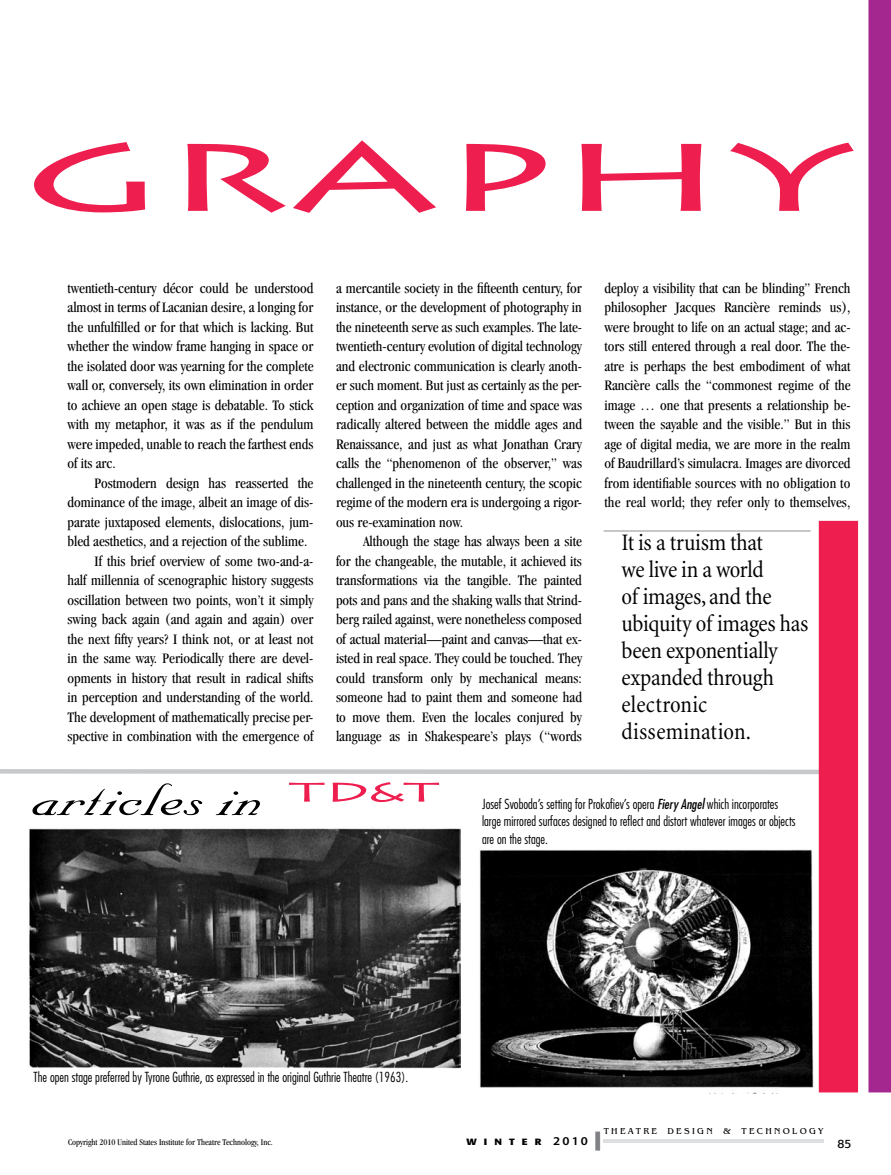
<style>
.page{position:relative;width:891px;height:1175px;background:#fff}
.page>*{position:absolute;margin:0;border:0;box-sizing:border-box;transform-origin:0 0}
.t1{font:112.5px "Lithos Pro";color:#ee1e4f;scale:1.87 1}
.t2{font:54px "Nuptial Script";letter-spacing:.01em;color:#000;scale:1.33 1}
.t3{font:condensed 24px/27px "Minion";letter-spacing:-.01em;color:#000}
.t4{font:condensed 15px/19.5px "Garamond";color:#000;text-align:justify}
.t5{font:300 condensed 13.5px/17.2px "Futura";color:#000}
.t6{font:12px "Formata";color:#000}
.t7{font:condensed 9px "Garamond";color:#000}
.t8{font:9px "Benguiat";letter-spacing:.255em;color:#000}
.t9{font:700 9px "Formata";color:#000;scale:1.15 1}
.s1{font-weight:400;font-style:italic}
.s2{font-family:"Myriad Pro";font-weight:600;font-size:12px}
</style>
<div class="page">
<img style="left:29px;top:826px;width:431px;height:243px">
<img style="left:479px;top:849px;width:335px;height:244px">
<div style="left:868px;top:0;width:23px;height:1092px;background:#a3278f"></div>
<hr style="left:604px;top:530px;width:207px;height:2px;background:#b3b5b8">
<svg style="left:0;top:766px;width:819px;height:10px"></svg>
<div style="left:819px;top:521px;width:39px;height:571px;background:#ee1e4f"></div>
<hr style="left:603px;top:1139px;width:221px;height:3px;background:#dedfe0">
<hr style="left:596px;top:1131px;width:4px;height:19px;background:#808285">
<h1 class="t1" style="left:22px;top:107px;width:444px">graphy</h1>
<p class="t4" style="left:68px;top:278px;width:248px">twentieth-century décor could be understood almost in terms of Lacanian desire, a longing for the unfulfilled or for that which is lacking. But whether the window frame hanging in space or the isolated door was yearning for the complete wall or, conversely, its own elimination in order to achieve an open stage is debatable. To stick with my metaphor, it was as if the pendulum were impeded, unable to reach the farthest ends of its arc.</p>
<p class="t4" style="left:94px;top:473px;width:221px">Postmodern design has reasserted the</p>
<p class="t4" style="left:68px;top:492px;width:247px">dominance of the image, albeit an image of dis-</p>
<p class="t4" style="left:68px;top:512px;width:247px">parate juxtaposed elements, dislocations, jum-</p>
<p class="t4" style="left:68px;top:531px;width:241px">bled aesthetics, and a rejection of the sublime.</p>
<p class="t4" style="left:94px;top:551px;width:220px">If this brief overview of some two-and-a-</p>
<p class="t4" style="left:68px;top:570px;width:248px">half millennia of scenographic history suggests</p>
<p class="t4" style="left:68px;top:590px;width:248px">oscillation between two points, won’t it simply</p>
<p class="t4" style="left:68px;top:609px;width:247px">swing back again (and again and again) over</p>
<p class="t4" style="left:68px;top:629px;width:248px">the next fifty years? I think not, or at least not</p>
<p class="t4" style="left:68px;top:648px;width:247px">in the same way. Periodically there are devel-</p>
<p class="t4" style="left:68px;top:668px;width:247px">opments in history that result in radical shifts</p>
<p class="t4" style="left:68px;top:687px;width:248px">in perception and understanding of the world.</p>
<p class="t4" style="left:68px;top:707px;width:247px">The development of mathematically precise per-</p>
<p class="t4" style="left:68px;top:726px;width:248px">spective in combination with the emergence of</p>
<p class="t4" style="left:336px;top:278px;width:248px">a mercantile society in the fifteenth century, for instance, or the development of photography in the nineteenth serve as such examples. The late&shy;twentieth-century evolution of digital technology and electronic communication is clearly anoth&shy;er such moment. But just as certainly as the per&shy;ception and organization of time and space was radically altered between the middle ages and Renaissance, and just as what Jonathan Crary calls the “phenomenon of the observer,” was challenged in the nineteenth century, the scopic regime of the modern era is undergoing a rigor&shy;ous re-examination now.</p>
<p class="t4" style="left:336px;top:531px;width:248px;text-indent:27px">Although the stage has always been a site for the changeable, the mutable, it achieved its transformations via the tangible. The painted pots and pans and the shaking walls that Strind&shy;berg railed against, were nonetheless composed of actual material—paint and canvas—that ex&shy;isted in real space. They could be touched. They could transform only by mechanical means: someone had to paint them and someone had to move them. Even the locales conjured by language as in Shakespeare’s plays (“words</p>
<p class="t4" style="left:604px;top:278px;width:248px">deploy a visibility that can be blinding” French philosopher Jacques Rancière reminds us), were brought to life on an actual stage; and ac&shy;tors still entered through a real door. The the&shy;atre is perhaps the best embodiment of what Rancière calls the “commonest regime of the image … one that presents a relationship be&shy;tween the sayable and the visible.” But in this age of digital media, we are more in the realm of Baudrillard’s simulacra. Images are divorced from identifiable sources with no obligation to the real world; they refer only to themselves,</p>
<h3 class="t3" style="left:622px;top:529px;width:189px">It is a truism that<br>we live in a world<br>of images, and the ubiquity of images has been exponentially expanded through electronic dissemination.</h3>
<h2 class="t2" style="left:32px;top:769px;width:307px">articles in <sup>TD&amp;T</sup></h2>
<p class="t5" style="left:482px;top:795px;width:315px">Josef Svoboda’s setting for Prokofiev’s opera <span class="s1">Fiery Angel</span> which incorporates large mirrored surfaces designed to reflect and distort whatever images or objects are on the stage.</p>
<p class="t5" style="left:34px;top:1068px;width:376px">The open stage preferred by Tyrone Guthrie, as expressed in the original Guthrie Theatre (1963).</p>
<p class="t7" style="left:68px;top:1136px;width:206px">Copyright 2010 United States Institute for Theatre Technology, Inc.</p>
<p class="t9" style="left:466px;top:1136px;width:107px">W I N T E R <span class="s2">2010</span></p>
<p class="t8" style="left:604px;top:1125px;width:221px">THEATRE DESIGN &amp; TECHNOLOGY</p>
<p class="t6" style="left:837px;top:1136px;width:15px">85</p>
</div>
